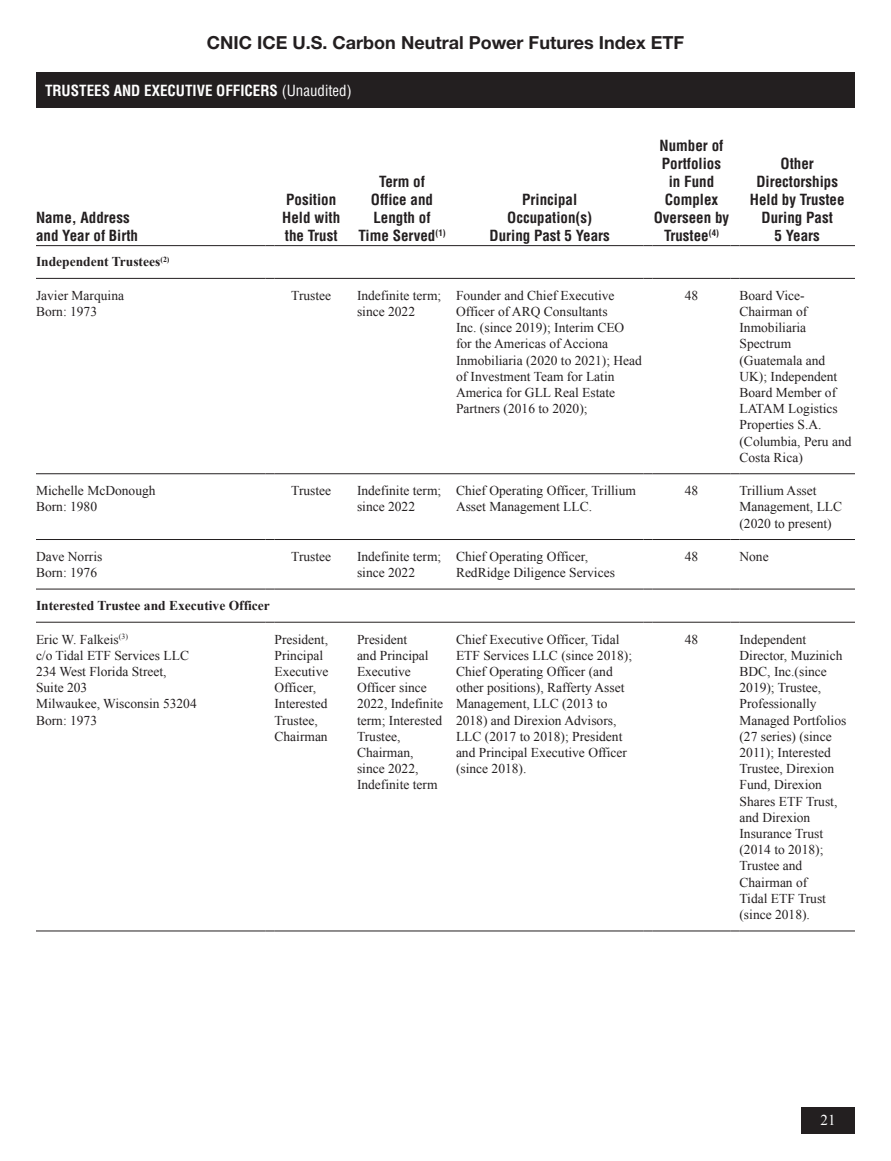
<style>
.page{position:relative;width:891px;height:1161px;background:#fff}
.page>*{position:absolute;margin:0;border:0;box-sizing:border-box;transform-origin:0 0}
.t1{font:700 18px "Helvetica Neue LT Std";color:#231f20}
.Table_Heading_-_Rule_Below_Helv_Cond_Bol{font:700 condensed 15px/18px "Helvetica";color:#231f20;text-align:center}
.Main_Headings_in_Black_Bands{font:700 condensed 15px "Helvetica";color:#fff}
.t2{font:15px "Times New Roman";color:#fff}
.Table_Figure{font:13.5px/16.2px "Times New Roman";color:#231f20}
.Table_Stub{font:700 13.5px "Times New Roman";color:#231f20}
.s1{font-weight:400}
</style>
<div class="page">
<div style="left:801px;top:1107px;width:54px;height:27px;background:#231f20"></div>
<div style="left:36px;top:72px;width:819px;height:36px;background:#231f20"></div>
<hr style="left:36px;top:278px;width:230px;height:1px;background:#231f20">
<hr style="left:274px;top:278px;width:74px;height:1px;background:#231f20">
<hr style="left:357px;top:278px;width:90px;height:1px;background:#231f20">
<hr style="left:456px;top:278px;width:188px;height:1px;background:#231f20">
<hr style="left:652px;top:278px;width:78px;height:1px;background:#231f20">
<hr style="left:740px;top:278px;width:115px;height:1px;background:#231f20">
<hr style="left:36px;top:473px;width:230px;height:1px;background:#231f20">
<hr style="left:274px;top:473px;width:74px;height:1px;background:#231f20">
<hr style="left:357px;top:473px;width:90px;height:1px;background:#231f20">
<hr style="left:456px;top:473px;width:188px;height:1px;background:#231f20">
<hr style="left:652px;top:473px;width:78px;height:1px;background:#231f20">
<hr style="left:740px;top:473px;width:115px;height:1px;background:#231f20">
<hr style="left:36px;top:539px;width:230px;height:1px;background:#231f20">
<hr style="left:274px;top:539px;width:74px;height:1px;background:#231f20">
<hr style="left:357px;top:539px;width:90px;height:1px;background:#231f20">
<hr style="left:456px;top:539px;width:188px;height:1px;background:#231f20">
<hr style="left:652px;top:539px;width:78px;height:1px;background:#231f20">
<hr style="left:740px;top:539px;width:115px;height:1px;background:#231f20">
<hr style="left:36px;top:589px;width:230px;height:1px;background:#231f20">
<hr style="left:274px;top:589px;width:74px;height:1px;background:#231f20">
<hr style="left:357px;top:589px;width:90px;height:1px;background:#231f20">
<hr style="left:456px;top:589px;width:188px;height:1px;background:#231f20">
<hr style="left:652px;top:589px;width:78px;height:1px;background:#231f20">
<hr style="left:740px;top:589px;width:115px;height:1px;background:#231f20">
<hr style="left:36px;top:622px;width:230px;height:1px;background:#231f20">
<hr style="left:274px;top:622px;width:74px;height:1px;background:#231f20">
<hr style="left:357px;top:622px;width:90px;height:1px;background:#231f20">
<hr style="left:456px;top:622px;width:188px;height:1px;background:#231f20">
<hr style="left:652px;top:622px;width:78px;height:1px;background:#231f20">
<hr style="left:740px;top:622px;width:115px;height:1px;background:#231f20">
<hr style="left:36px;top:931px;width:230px;height:1px;background:#231f20">
<hr style="left:274px;top:931px;width:74px;height:1px;background:#231f20">
<hr style="left:357px;top:931px;width:90px;height:1px;background:#231f20">
<hr style="left:456px;top:931px;width:188px;height:1px;background:#231f20">
<hr style="left:652px;top:931px;width:78px;height:1px;background:#231f20">
<hr style="left:740px;top:931px;width:115px;height:1px;background:#231f20">
<hr style="left:36px;top:245px;width:230px;height:1px;background:#231f20">
<hr style="left:274px;top:245px;width:74px;height:1px;background:#231f20">
<hr style="left:357px;top:245px;width:90px;height:1px;background:#231f20">
<hr style="left:456px;top:245px;width:188px;height:1px;background:#231f20">
<hr style="left:652px;top:245px;width:78px;height:1px;background:#231f20">
<hr style="left:740px;top:245px;width:115px;height:1px;background:#231f20">
<h1 class="t1" style="left:207px;top:31px;width:479px">CNIC ICE U.S. Carbon Neutral Power Futures Index ETF</h1>
<p class="Main_Headings_in_Black_Bands" style="left:45px;top:81px;width:308px">TRUSTEES AND EXECUTIVE OFFICERS <span class="s1">(Unaudited)</span></p>
<p class="Table_Heading_-_Rule_Below_Helv_Cond_Bol" style="left:36px;top:208px;width:104px;text-align:left">Name, Address and Year of Birth</p>
<p class="Table_Heading_-_Rule_Below_Helv_Cond_Bol" style="left:282px;top:190px;width:59px;text-align:left">Position<br>Held with the Trust</p>
<p class="Table_Heading_-_Rule_Below_Helv_Cond_Bol" style="left:358px;top:172px;width:89px">Term of<br>Office and<br>Length of<br>Time Served<sup>(1)</sup></p>
<p class="Table_Heading_-_Rule_Below_Helv_Cond_Bol" style="left:490px;top:190px;width:122px">Principal<br>Occupation(s)<br>During Past 5 Years</p>
<p class="Table_Heading_-_Rule_Below_Helv_Cond_Bol" style="left:654px;top:136px;width:77px">Number of<br>Portfolios<br>in Fund<br>Complex<br>Overseen by<br>Trustee<sup>(4)</sup></p>
<p class="Table_Heading_-_Rule_Below_Helv_Cond_Bol" style="left:750px;top:154px;width:96px">Other<br>Directorships<br>Held by Trustee<br>During Past<br>5 Years</p>
<p class="Table_Stub" style="left:36px;top:253px;width:135px">Independent Trustees<sup>(2)</sup></p>
<p class="Table_Figure" style="left:36px;top:287px;width:90px">Javier Marquina</p>
<p class="Table_Figure" style="left:36px;top:303px;width:63px">Born: 1973</p>
<p class="Table_Figure" style="left:36px;top:482px;width:121px">Michelle McDonough</p>
<p class="Table_Figure" style="left:36px;top:498px;width:63px">Born: 1980</p>
<p class="Table_Figure" style="left:36px;top:548px;width:68px">Dave Norris</p>
<p class="Table_Figure" style="left:36px;top:564px;width:63px">Born: 1976</p>
<p class="Table_Figure" style="left:291px;top:287px;width:42px">Trustee</p>
<p class="Table_Figure" style="left:357px;top:287px;width:86px">Indefinite term; since 2022</p>
<p class="Table_Figure" style="left:456px;top:287px;width:187px">Founder and Chief Executive<br>Officer of ARQ Consultants<br>Inc. (since 2019); Interim CEO for the Americas of Acciona<br>Inmobiliaria (2020 to 2021); Head of Investment Team for Latin<br>America for GLL Real Estate<br>Partners (2016 to 2020);</p>
<p class="Table_Figure" style="left:685px;top:287px;width:15px">48</p>
<p class="Table_Figure" style="left:740px;top:287px;width:69px">Board Vice-<br>Chairman of<br>Inmobiliaria<br>Spectrum</p>
<p class="Table_Figure" style="left:740px;top:352px;width:100px">(Guatemala and<br>UK); Independent<br>Board Member of<br>LATAM Logistics<br>Properties S.A.</p>
<p class="Table_Figure" style="left:740px;top:433px;width:114px">(Columbia, Peru and<br>Costa Rica)</p>
<p class="Table_Figure" style="left:291px;top:482px;width:42px">Trustee</p>
<p class="Table_Figure" style="left:357px;top:482px;width:86px">Indefinite term; since 2022</p>
<p class="Table_Figure" style="left:456px;top:482px;width:181px">Chief Operating Officer, Trillium<br>Asset Management LLC.</p>
<p class="Table_Figure" style="left:685px;top:482px;width:15px">48</p>
<p class="Table_Figure" style="left:740px;top:482px;width:79px">Trillium Asset</p>
<p class="Table_Figure" style="left:740px;top:498px;width:104px">Management, LLC (2020 to present)</p>
<p class="Table_Figure" style="left:291px;top:548px;width:42px">Trustee</p>
<p class="Table_Figure" style="left:357px;top:548px;width:86px">Indefinite term; since 2022</p>
<p class="Table_Figure" style="left:456px;top:548px;width:160px">Chief Operating Officer,<br>RedRidge Diligence Services</p>
<p class="Table_Figure" style="left:685px;top:548px;width:15px">48</p>
<p class="Table_Figure" style="left:740px;top:548px;width:31px">None</p>
<p class="Table_Stub" style="left:36px;top:596px;width:235px">Interested Trustee and Executive Officer</p>
<p class="Table_Figure" style="left:36px;top:631px;width:94px">Eric W. Falkeis<sup>(3)</sup></p>
<p class="Table_Figure" style="left:36px;top:647px;width:155px">c/o Tidal ETF Services LLC</p>
<p class="Table_Figure" style="left:36px;top:663px;width:132px">234 West Florida Street,</p>
<p class="Table_Figure" style="left:36px;top:679px;width:53px">Suite 203</p>
<p class="Table_Figure" style="left:36px;top:696px;width:162px">Milwaukee, Wisconsin 53204</p>
<p class="Table_Figure" style="left:36px;top:712px;width:63px">Born: 1973</p>
<p class="Table_Figure" style="left:274px;top:631px;width:55px">President,<br>Principal<br>Executive<br>Officer,<br>Interested<br>Trustee,<br>Chairman</p>
<p class="Table_Figure" style="left:357px;top:631px;width:88px">President<br>and Principal<br>Executive<br>Officer since<br>2022, Indefinite term; Interested<br>Trustee,<br>Chairman, since 2022,<br>Indefinite term</p>
<p class="Table_Figure" style="left:456px;top:631px;width:178px">Chief Executive Officer, Tidal<br>ETF Services LLC (since 2018);<br>Chief Operating Officer (and other positions), Rafferty Asset<br>Management, LLC (2013 to<br>2018) and Direxion Advisors,<br>LLC (2017 to 2018); President and Principal Executive Officer (since 2018).</p>
<p class="Table_Figure" style="left:685px;top:631px;width:15px">48</p>
<p class="Table_Figure" style="left:740px;top:631px;width:108px">Independent<br>Director, Muzinich<br>BDC, Inc.(since<br>2019); Trustee,<br>Professionally<br>Managed Portfolios (27 series) (since<br>2011); Interested<br>Trustee, Direxion<br>Fund, Direxion<br>Shares ETF Trust, and Direxion<br>Insurance Trust (2014 to 2018);<br>Trustee and<br>Chairman of<br>Tidal ETF Trust (since 2018).</p>
<p class="t2" style="left:820px;top:1110px;width:16px">21</p>
</div>
